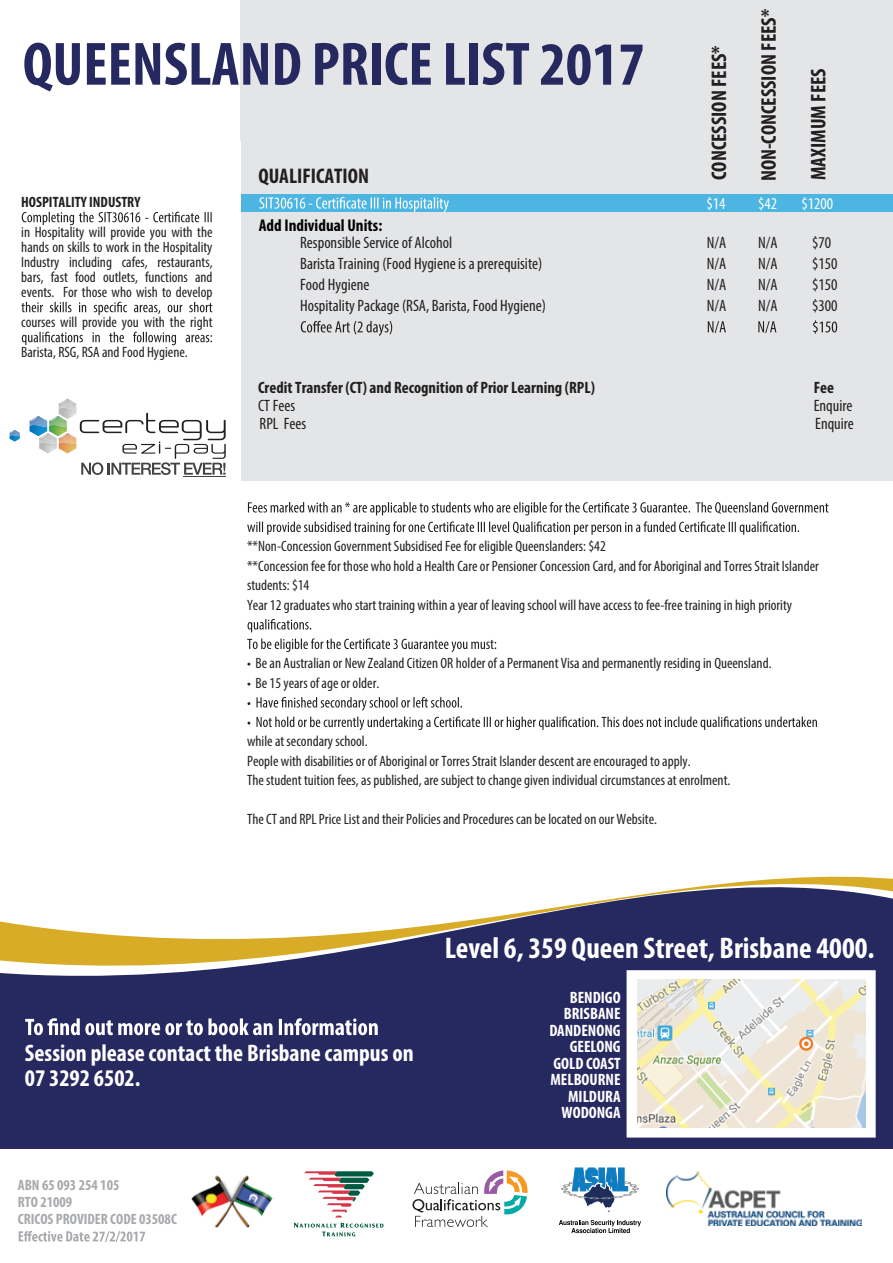
<style>
.page{position:relative;width:893px;height:1263px;background:#fff}
.page>*{position:absolute;margin:0;border:0;box-sizing:border-box;transform-origin:0 0}
.t1{font:700 condensed 61.65px "Myriad Pro";color:#262860}
.t2{font:700 condensed 30px "Myriad Pro";color:#fff}
.t3{font:700 condensed 24px/25.5px "Myriad Pro";color:#fff}
.t4{font:700 condensed 21.3px "Myriad Pro";color:#231f20}
.t5{font:700 condensed 16.95px "Myriad Pro";color:#010101}
.t6{font:condensed 16.5px "Myriad Pro";color:#231f20}
.t7{font:700 condensed 16.5px/16.5px "Myriad Pro";color:#fff;text-align:right}
.t8{font:700 condensed 16.5px "Myriad Pro";color:#231f20}
.t9{font:condensed 16.5px "Myriad Pro";color:#fff}
.t10{font:condensed 15px/19.5px "Myriad Pro";color:#231f20}
.t11{font:700 condensed 15px/17px "Myriad Pro";color:#a7a9ac}
.t12{font:700 condensed 15px "Myriad Pro";color:#231f20}
</style>
<div class="page">
<svg style="left:0;top:876px;width:893px;height:272px;fill:#262860"></svg>
<img style="left:191px;top:1175px;width:82px;height:52px">
<svg style="left:412px;top:1170px;width:116px;height:57px"></svg>
<img style="left:667px;top:1171px;width:194px;height:55px">
<svg style="left:561px;top:1168px;width:78px;height:44px"></svg>
<svg style="left:559px;top:1220px;width:82px;height:13px"></svg>
<svg style="left:304px;top:1171px;width:70px;height:46px"></svg>
<svg style="left:294px;top:1223px;width:90px;height:13px"></svg>
<div style="left:240px;top:0;width:653px;height:480px;background:#e4e5e6"></div>
<svg style="left:248px;top:502px;width:580px;height:13px"></svg>
<svg style="left:247px;top:521px;width:552px;height:14px"></svg>
<svg style="left:247px;top:619px;width:64px;height:13px"></svg>
<svg style="left:247px;top:638px;width:249px;height:14px"></svg>
<svg style="left:247px;top:697px;width:570px;height:33px"></svg>
<div style="left:0;top:195px;width:893px;height:17px;background:#4cb5e2"></div>
<svg style="left:259px;top:197px;width:190px;height:15px"></svg>
<svg style="left:301px;top:320px;width:536px;height:16px"></svg>
<div style="left:0;top:141px;width:240px;height:553px;background:#fff"></div>
<svg style="left:22px;top:212px;width:190px;height:13px"></svg>
<svg style="left:21px;top:302px;width:191px;height:13px"></svg>
<svg style="left:22px;top:332px;width:190px;height:13px"></svg>
<svg style="left:10px;top:430px;width:10px;height:12px"></svg>
<svg style="left:30px;top:399px;width:196px;height:76px"></svg>
<hr style="left:183px;top:476px;width:43px;height:1px;background:#424243">
<svg style="left:19px;top:1231px;width:126px;height:11px"></svg>
<svg style="left:25px;top:1018px;width:353px;height:17px"></svg>
<div style="left:627px;top:970px;width:249px;height:167px;background:#fff;border:2px solid #fff"></div>
<img style="left:637px;top:979px;width:229px;height:149px">
<svg style="left:799px;top:1037px;width:14px;height:14px"></svg>
<div style="left:802px;top:1039px;width:9px;height:9px;background:#fff;border-radius:50%"></div>
<svg style="left:804px;top:1041px;width:5px;height:5px"></svg>
<h1 class="t1" style="left:23px;top:26px;width:623px">QUEENSLAND PRICE LIST 2017</h1>
<h3 class="t4" style="left:258px;top:163px;width:112px">QUALIFICATION</h3>
<h3 class="t4" style="left:706px;top:180px;width:136px;rotate:-90deg">CONCESSION FEES*</h3>
<h3 class="t4" style="left:755px;top:181px;width:174px;rotate:-90deg">NON-CONCESSION FEES*</h3>
<h3 class="t4" style="left:805px;top:180px;width:113px;rotate:-90deg">MAXIMUM FEES</h3>
<p class="t12" style="left:21px;top:193px;width:121px">HOSPITALITY INDUSTRY</p>
<p class="t10" style="left:21px;top:225px;width:193px;line-height:15px;text-align:justify">in Hospitality will provide you with the hands on skills to work in the Hospitality Industry including cafes, restaurants, bars, fast food outlets, functions and events. For those who wish to develop</p>
<p class="t10" style="left:21px;top:307px;width:193px;line-height:30px">courses will provide you with the right<br>Barista, RSG, RSA and Food Hygiene.</p>
<p class="t9" style="left:707px;top:193px;width:21px">$14</p>
<p class="t9" style="left:758px;top:193px;width:21px">$42</p>
<p class="t9" style="left:802px;top:193px;width:33px">$1200</p>
<p class="t5" style="left:259px;top:215px;width:125px">Add Individual Units:</p>
<p class="t6" style="left:300px;top:233px;width:154px">Responsible Service of Alcohol</p>
<p class="t6" style="left:707px;top:233px;width:21px">N/A</p>
<p class="t6" style="left:758px;top:233px;width:21px">N/A</p>
<p class="t6" style="left:812px;top:233px;width:21px">$70</p>
<p class="t6" style="left:300px;top:254px;width:244px">Barista Training (Food Hygiene is a prerequisite)</p>
<p class="t6" style="left:707px;top:254px;width:21px">N/A</p>
<p class="t6" style="left:758px;top:254px;width:21px">N/A</p>
<p class="t6" style="left:812px;top:254px;width:27px">$150</p>
<p class="t6" style="left:300px;top:275px;width:71px">Food Hygiene</p>
<p class="t6" style="left:707px;top:275px;width:21px">N/A</p>
<p class="t6" style="left:758px;top:275px;width:21px">N/A</p>
<p class="t6" style="left:812px;top:275px;width:27px">$150</p>
<p class="t6" style="left:300px;top:296px;width:247px">Hospitality Package (RSA, Barista, Food Hygiene)</p>
<p class="t6" style="left:707px;top:296px;width:21px">N/A</p>
<p class="t6" style="left:758px;top:296px;width:21px">N/A</p>
<p class="t6" style="left:812px;top:296px;width:27px">$300</p>
<p class="t8" style="left:258px;top:377px;width:338px">Credit Transfer (CT) and Recognition of Prior Learning (RPL)</p>
<p class="t8" style="left:814px;top:377px;width:22px">Fee</p>
<p class="t6" style="left:258px;top:396px;width:39px">CT Fees</p>
<p class="t6" style="left:814px;top:396px;width:40px">Enquire</p>
<p class="t6" style="left:260px;top:413px;width:48px">RPL Fees</p>
<p class="t6" style="left:815px;top:413px;width:40px">Enquire</p>
<p class="t10" style="left:247px;top:536px;width:573px">**Non-Concession Government Subsidised Fee for eligible Queenslanders: $42<br>**Concession fee for those who hold a Health Care or Pensioner Concession Card, and for Aboriginal and Torres Strait Islander students: $14<br>Year 12 graduates who start training within a year of leaving school will have access to fee-free training in high priority</p>
<p class="t10" style="left:247px;top:653px;width:526px">• Be an Australian or New Zealand Citizen OR holder of a Permanent Visa and permanently residing in Queensland.</p>
<p class="t10" style="left:247px;top:673px;width:134px">• Be 15 years of age or older.</p>
<p class="t10" style="left:247px;top:731px;width:485px">while at secondary school.<br>People with disabilities or of Aboriginal or Torres Strait Islander descent are encouraged to apply.<br>The student tuition fees, as published, are subject to change given individual circumstances at enrolment.</p>
<p class="t10" style="left:247px;top:809px;width:412px">The CT and RPL Price List and their Policies and Procedures can be located on our Website.</p>
<h3 class="t3" style="left:25px;top:1039px;width:390px">Session please contact the Brisbane campus on<br>07 3292 6502.</h3>
<p class="t11" style="left:18px;top:1176px;width:161px">ABN 65 093 254 105<br>RTO 21009<br>CRICOS PROVIDER CODE 03508C</p>
<h2 class="t2" style="left:445px;top:929px;width:431px">Level 6, 359 Queen Street, Brisbane 4000.</h2>
<p class="t7" style="left:549px;top:988px;width:73px">BENDIGO<br>BRISBANE<br>DANDENONG<br>GEELONG<br>GOLD COAST<br>MELBOURNE<br>MILDURA<br>WODONGA</p>
</div>
